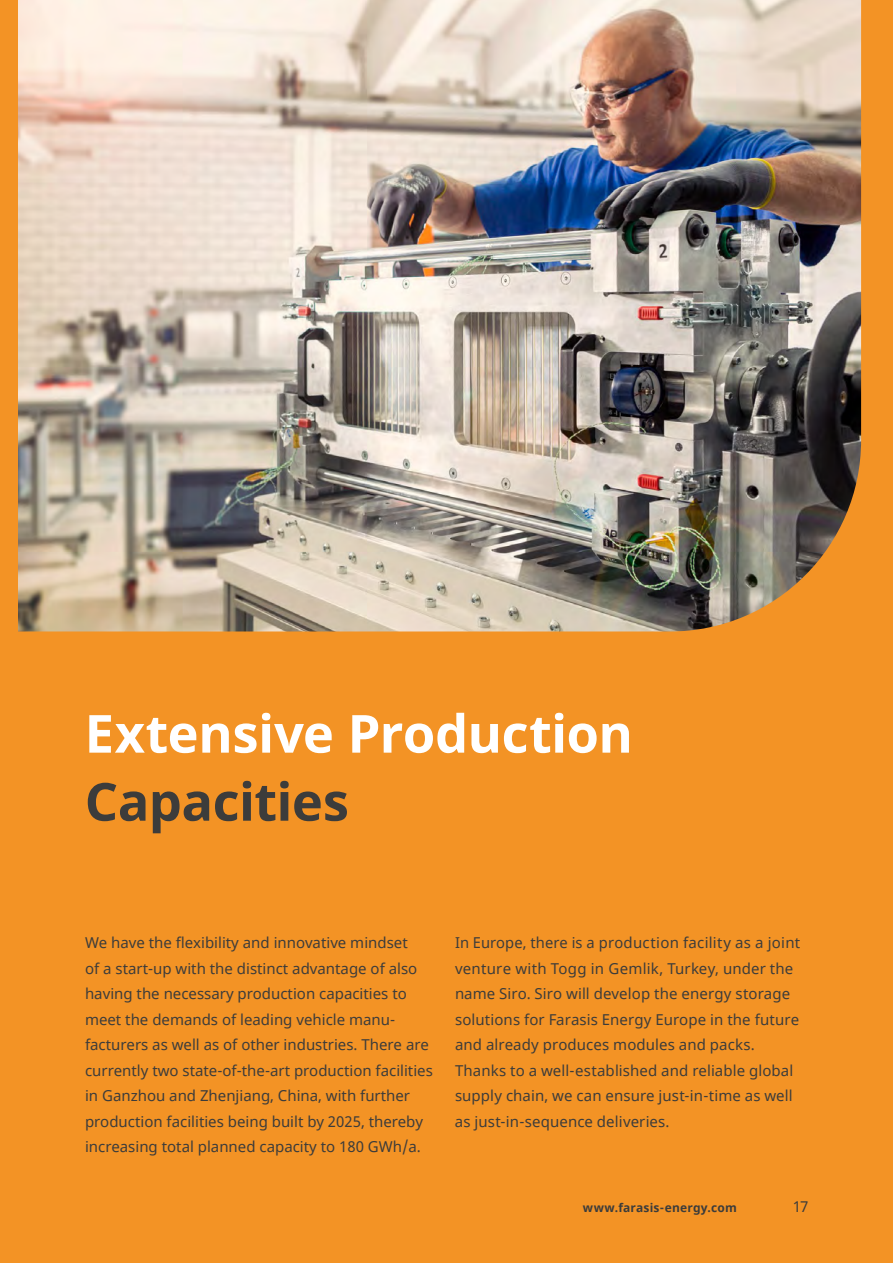
<style>
.page{position:relative;width:893px;height:1263px;background:#f39325}
.page>*{position:absolute;margin:0;border:0;box-sizing:border-box;transform-origin:0 0}
.t1{font:700 52.5px "Noto Sans";letter-spacing:-.01em;color:#fff}
.t2{font:700 52.5px "Noto Sans";letter-spacing:-.01em;color:#3c3c3b}
.t3{font:15px/25.5px "Noto Sans";color:#3c3c3b}
.t4{font:700 12px "Noto Sans";letter-spacing:.02em;color:#3c3c3b}
</style>
<div class="page">
<img style="left:18px;top:0;width:843px;height:631px">
<h1 class="t1" style="left:85px;top:696px;width:550px">Extensive Production</h1>
<h1 class="t2" style="left:85px;top:764px;width:266px">Capacities</h1>
<p class="t3" style="left:85px;top:930px;width:349px">We have the flexibility and innovative mindset<br>of a start-up with the distinct advantage of also having the necessary production capacities to meet the demands of leading vehicle manu&shy;facturers as well as of other industries. There are currently two state-of-the-art production facilities in Ganzhou and Zhenjiang, China, with further production facilities being built by 2025, thereby increasing total planned capacity to 180 GWh/a.</p>
<p class="t3" style="left:455px;top:930px;width:347px">In Europe, there is a production facility as a joint venture with Togg in Gemlik, Turkey, under the name Siro. Siro will develop the energy storage solutions for Farasis Energy Europe in the future and already produces modules and packs.<br>Thanks to a well-established and reliable global supply chain, we can ensure just-in-time as well as just-in-sequence deliveries.</p>
<p class="t4" style="left:583px;top:1199px;width:155px">www.farasis-energy.com</p>
<p class="t3" style="left:793px;top:1194px;width:17px">17</p>
</div>
